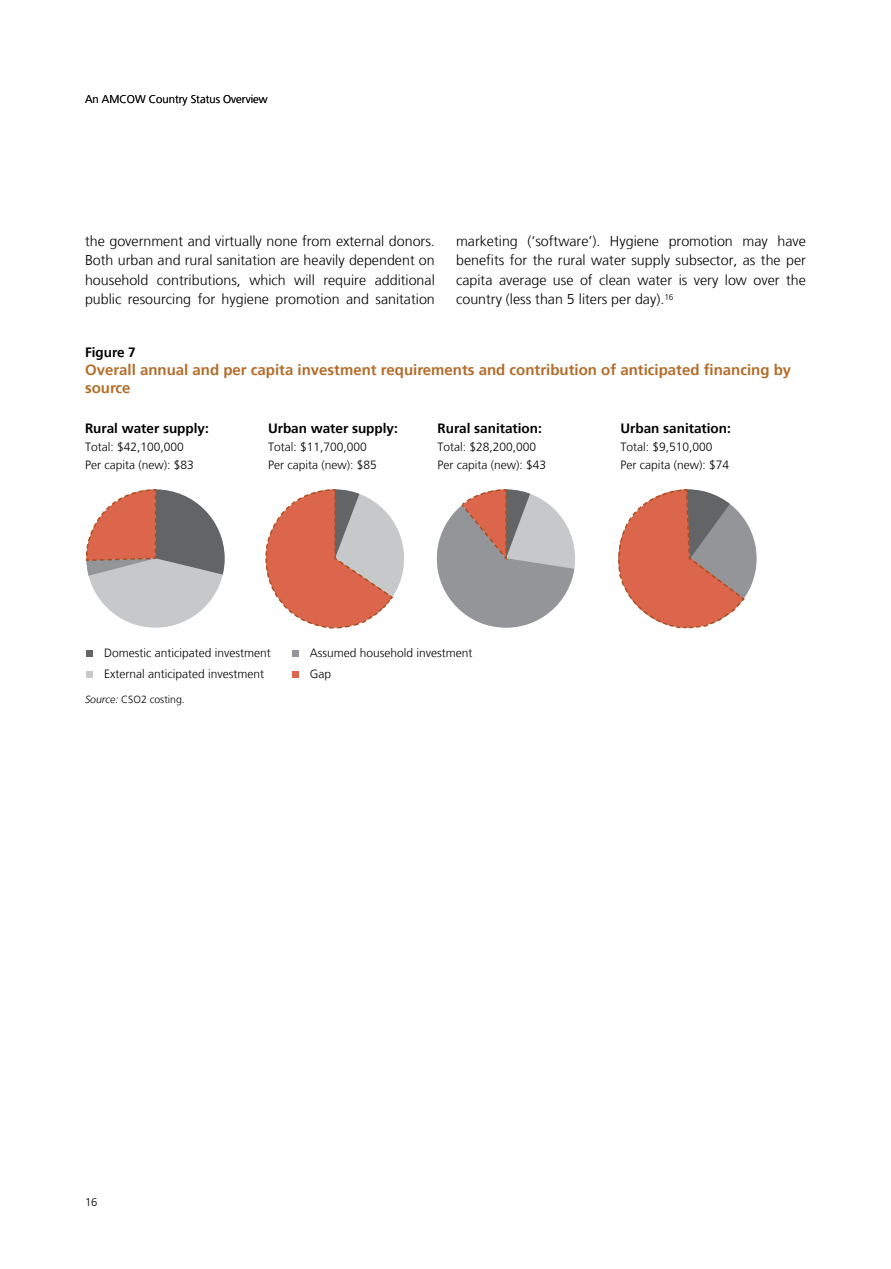
<style>
.page{position:relative;width:891px;height:1269px;background:#fff}
.page>*{position:absolute;margin:0;border:0;box-sizing:border-box;transform-origin:0 0}
.t1{font:700 15px/18px "Frutiger 65";color:#b46c29}
.t2{font:300 14.25px/19.5px "Frutiger LT";color:#000;text-align:justify}
.t3{font:700 13.5px "Frutiger 65";color:#000}
.t4{font:300 12px/18px "Frutiger LT";color:#000}
.t5{font:300 11.25px "Frutiger LT";color:#000}
.t6{font:300 10.5px "Frutiger LT";color:#000}
.s1{font-style:italic}
</style>
<div class="page">
<div style="left:86px;top:489px;width:139px;height:139px;background:#c7c8ca;border-radius:50%"></div>
<svg style="left:85px;top:489px;width:140px;height:88px"></svg>
<div style="left:86px;top:650px;width:7px;height:6px;background:#636466"></div>
<div style="left:86px;top:671px;width:7px;height:6px;background:#c7c8ca"></div>
<div style="left:292px;top:650px;width:7px;height:6px;background:#939598"></div>
<svg style="left:265px;top:489px;width:139px;height:140px"></svg>
<svg style="left:618px;top:488px;width:138px;height:141px"></svg>
<div style="left:292px;top:671px;width:7px;height:6px;background:#dc664b"></div>
<svg style="left:437px;top:489px;width:138px;height:139px"></svg>
<p class="t5" style="left:85px;top:93px;width:184px">An AMCOW Country Status Overview</p>
<p class="t2" style="left:85px;top:231px;width:351px">the government and virtually none from external donors.<br>Both urban and rural sanitation are heavily dependent on household contributions, which will require additional public resourcing for hygiene promotion and sanitation</p>
<p class="t2" style="left:456px;top:231px;width:351px">marketing (‘software’). Hygiene promotion may have benefits for the rural water supply subsector, as the per capita average use of clean water is very low over the country (less than 5 liters per day).<sup>16</sup></p>
<p class="t3" style="left:85px;top:344px;width:52px">Figure 7</p>
<p class="t1" style="left:85px;top:361px;width:708px">Overall annual and per capita investment requirements and contribution of anticipated financing by source</p>
<p class="t3" style="left:85px;top:420px;width:125px">Rural water supply:</p>
<p class="t4" style="left:85px;top:438px;width:110px">Total: $42,100,000<br>Per capita (new): $83</p>
<p class="t3" style="left:268px;top:420px;width:131px">Urban water supply:</p>
<p class="t4" style="left:268px;top:438px;width:110px">Total: $11,700,000<br>Per capita (new): $85</p>
<p class="t3" style="left:438px;top:420px;width:106px">Rural sanitation:</p>
<p class="t4" style="left:438px;top:438px;width:110px">Total: $28,200,000<br>Per capita (new): $43</p>
<p class="t4" style="left:104px;top:643px;width:168px;line-height:20.4px">Domestic anticipated investment<br>External anticipated investment</p>
<p class="t4" style="left:310px;top:645px;width:164px">Assumed household investment</p>
<p class="t6" style="left:85px;top:694px;width:101px"><span class="s1">Source:</span> CSO2 costing.</p>
<p class="t4" style="left:310px;top:665px;width:23px">Gap</p>
<p class="t3" style="left:621px;top:420px;width:112px">Urban sanitation:</p>
<p class="t4" style="left:621px;top:438px;width:110px">Total: $9,510,000<br>Per capita (new): $74</p>
<p class="t5" style="left:85px;top:1195px;width:14px">16</p>
</div>
